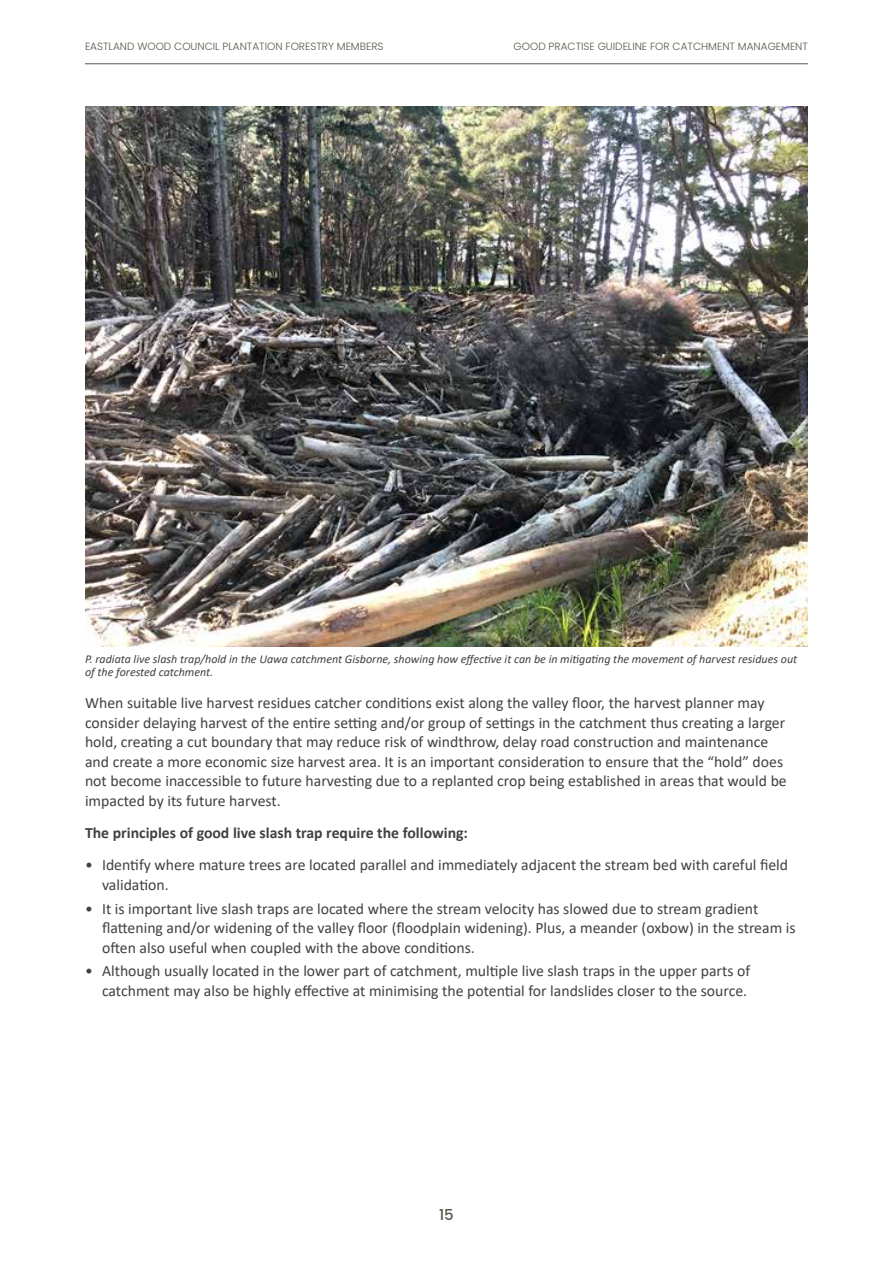
<style>
.page{position:relative;width:893px;height:1263px;background:#fff}
.page>*{position:absolute;margin:0;border:0;box-sizing:border-box;transform-origin:0 0}
.t1{font:15.75px/19.5px "Calibri";color:#414042}
.t2{font:700 15.75px "Calibri";color:#414042}
.t3{font:500 15px "Poppins";color:#58574b}
.t4{font:italic 12px/13.5px "Calibri";color:#414042}
.t5{font:300 10.5px "Poppins";color:#58574b}
</style>
<div class="page">
<hr style="left:85px;top:63px;width:723px;height:1px;background:#58574b">
<img style="left:85px;top:106px;width:723px;height:541px">
<p class="t5" style="left:85px;top:41px;width:300px">EASTLAND WOOD COUNCIL PLANTATION FORESTRY MEMBERS</p>
<p class="t5" style="left:514px;top:41px;width:296px">GOOD PRACTISE GUIDELINE FOR CATCHMENT MANAGEMENT</p>
<p class="t4" style="left:85px;top:651px;width:714px">P. radiata live slash trap/hold in the Uawa catchment Gisborne, showing how effective it can be in mitigating the movement of harvest residues out of the forested catchment.</p>
<p class="t1" style="left:85px;top:693px;width:703px">When suitable live harvest residues catcher conditions exist along the valley floor, the harvest planner may consider delaying harvest of the entire setting and/or group of settings in the catchment thus creating a larger hold, creating a cut boundary that may reduce risk of windthrow, delay road construction and maintenance and create a more economic size harvest area. It is an important consideration to ensure that the “hold” does not become inaccessible to future harvesting due to a replanted crop being established in areas that would be impacted by its future harvest.</p>
<p class="t2" style="left:85px;top:822px;width:384px">The principles of good live slash trap require the following:</p>
<p class="t1" style="left:102px;top:855px;width:688px;text-indent:-17px">• Identify where mature trees are located parallel and immediately adjacent the stream bed with careful field validation.</p>
<p class="t1" style="left:102px;top:898px;width:695px;text-indent:-17px">• It is important live slash traps are located where the stream velocity has slowed due to stream gradient flattening and/or widening of the valley floor (floodplain widening). Plus, a meander (oxbow) in the stream is often also useful when coupled with the above conditions.</p>
<p class="t1" style="left:85px;top:961px;width:667px;text-align:right">• Although usually located in the lower part of catchment, multiple live slash traps in the upper parts of catchment may also be highly effective at minimising the potential for landslides closer to the source.</p>
<p class="t3" style="left:439px;top:1206px;width:16px">15</p>
</div>
